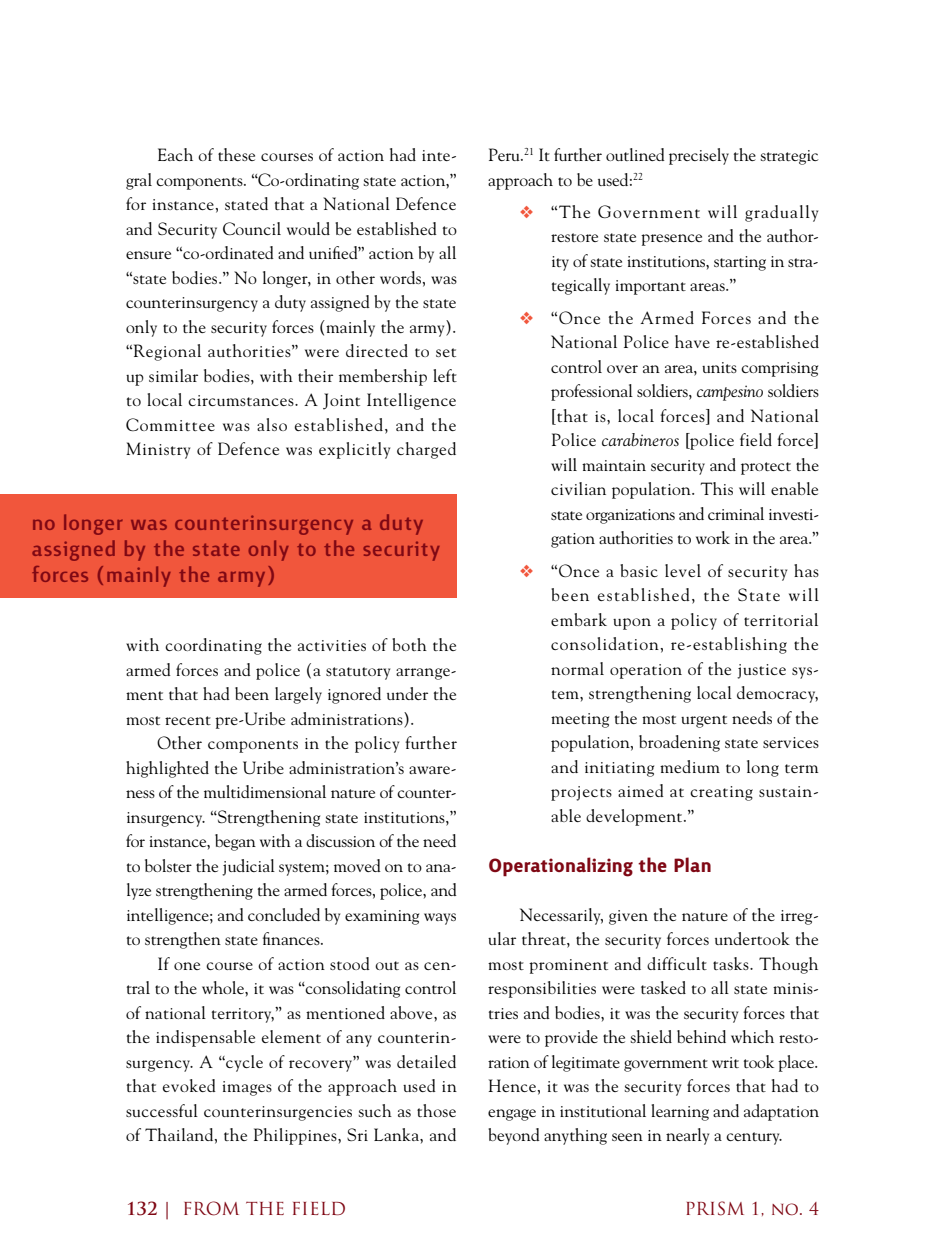
<style>
.page{position:relative;width:945px;height:1260px;background:#fff}
.page>*{position:absolute;margin:0;border:0;box-sizing:border-box;transform-origin:0 0}
.t1{font:500 26.25px/26.2px "Surface";letter-spacing:.02em;color:#7f0814}
.t2{font:700 24.5px "Surface";color:#7f0814}
.t3{font:17.5px/24.5px "Goudy Std";color:#000;text-align:justify}
.t4{font:17.5px "Trajan Pro";color:#7f0814}
.s1{color:#f1563c}
.s2{font-style:italic}
.s3{font-weight:700}
</style>
<div class="page">
<div style="left:0;top:494px;width:457px;height:104px;background:#f1563c"></div>
<p class="t3" style="left:126px;top:142px;width:332px;text-indent:32px">Each of these courses of action had inte&shy;gral components. “Co-ordinating state action,” for instance, stated that a National Defence and Security Council would be established to ensure “co-ordinated and unified” action by all “state bodies.” No longer, in other words, was counterinsurgency a duty assigned by the state only to the security forces (mainly the army). “Regional authorities” were directed to set up similar bodies, with their membership left to local circumstances. A Joint Intelligence Committee was also established, and the Ministry of Defence was explicitly charged</p>
<h1 class="t1" style="left:32px;top:510px;width:410px">no longer was counterinsurgency a duty assigned by the state only to the security forces (mainly the army)</h1>
<p class="t3" style="left:126px;top:632px;width:332px">with coordinating the activities of both the armed forces and police (a statutory arrange&shy;ment that had been largely ignored under the most recent pre-Uribe administrations).</p>
<p class="t3" style="left:126px;top:730px;width:332px;text-indent:32px">Other components in the policy further highlighted the Uribe administration’s aware&shy;ness of the multidimensional nature of counter&shy;insurgency. “Strengthening state institutions,” for instance, began with a discussion of the need to bolster the judicial system; moved on to ana&shy;lyze strengthening the armed forces, police, and intelligence; and concluded by examining ways to strengthen state finances.</p>
<p class="t3" style="left:126px;top:951px;width:332px;text-indent:32px">If one course of action stood out as cen&shy;tral to the whole, it was “consolidating control of national territory,” as mentioned above, as the indispensable element of any counterin&shy;surgency. A “cycle of recovery” was detailed that evoked images of the approach used in successful counterinsurgencies such as those of Thailand, the Philippines, Sri Lanka, and</p>
<p class="t3" style="left:488px;top:142px;width:332px">Peru.<sup>21</sup> It further outlined precisely the strategic approach to be used:<sup>22</sup></p>
<p class="t3" style="left:551px;top:199px;width:269px;text-indent:-32px"><span class="s1">❖</span> “The Government will gradually restore state presence and the author&shy;ity of state institutions, starting in stra&shy;tegically important areas.”</p>
<p class="t3" style="left:551px;top:305px;width:269px;text-indent:-32px"><span class="s1">❖</span> “Once the Armed Forces and the National Police have re-established control over an area, units comprising professional soldiers, <span class="s2">campesino</span> soldiers [that is, local forces] and National Police <span class="s2">carabineros</span> [police field force] will maintain security and protect the civilian population. This will enable state organizations and criminal investi&shy;gation authorities to work in the area.”</p>
<p class="t3" style="left:551px;top:558px;width:269px;text-indent:-32px"><span class="s1">❖</span> “Once a basic level of security has been established, the State will embark upon a policy of territorial consolidation, re-establishing the normal operation of the justice sys&shy;tem, strengthening local democracy, meeting the most urgent needs of the population, broadening state services and initiating medium to long term projects aimed at creating sustain&shy;able development.”</p>
<h2 class="t2" style="left:488px;top:854px;width:225px">Operationalizing the Plan</h2>
<p class="t3" style="left:488px;top:902px;width:333px;text-indent:32px">Necessarily, given the nature of the irreg&shy;ular threat, the security forces undertook the most prominent and difficult tasks. Though responsibilities were tasked to all state minis&shy;tries and bodies, it was the security forces that were to provide the shield behind which resto&shy;ration of legitimate government writ took place.<br>Hence, it was the security forces that had to engage in institutional learning and adaptation beyond anything seen in nearly a century.</p>
<p class="t4" style="left:126px;top:1197px;width:222px"><span class="s3">132 |</span> FROM THE FI ELD</p>
<p class="t4" style="left:685px;top:1197px;width:136px">PRISM 1, NO. 4</p>
</div>
